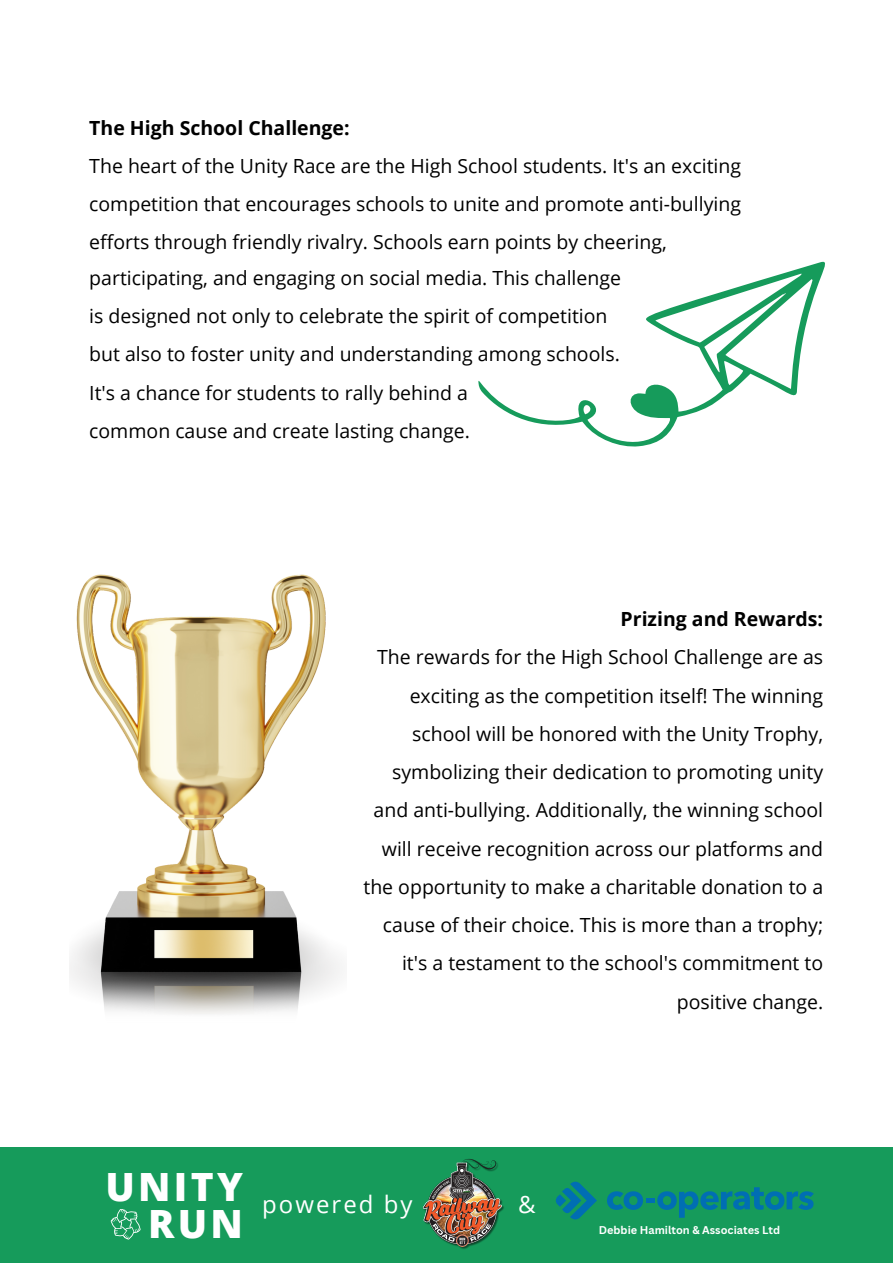
<style>
.page{position:relative;width:893px;height:1264px;background:#fff}
.page>*{position:absolute;margin:0;border:0;box-sizing:border-box;transform-origin:0 0}
.t1{font:800 38.85px "Open Sans";letter-spacing:.085em;color:#fff}
.t2{font:24px "Open Sans";letter-spacing:.085em;color:#fff}
.t3{font:19.5px/38.2px "Open Sans";color:#000}
.t4{font:700 19.5px "Open Sans";color:#000}
.t5{font:700 10.95px "Canva Sans";color:#fff}
</style>
<div class="page">
<div style="left:0;top:1147px;width:892px;height:115px;background:#169b5b"></div>
<svg style="left:111px;top:1209px;width:29px;height:30px"></svg>
<img style="left:422px;top:1158px;width:82px;height:91px">
<svg style="left:555px;top:1181px;width:42px;height:38px"></svg>
<svg style="left:607px;top:1187px;width:206px;height:30px"></svg>
<svg style="left:478px;top:261px;width:347px;height:186px"></svg>
<img style="left:69px;top:574px;width:271px;height:440px">
<p class="t4" style="left:89px;top:114px;width:262px">The High School Challenge:</p>
<p class="t3" style="left:89px;top:146px;width:653px;text-align:justify">The heart of the Unity Race are the High School students. It's an exciting competition that encourages schools to unite and promote anti-bullying efforts through friendly rivalry. Schools earn points by cheering,</p>
<p class="t3" style="left:89px;top:258px;width:533px">participating, and engaging on social media. This challenge is designed not only to celebrate the spirit of competition but also to foster unity and understanding among schools.</p>
<p class="t3" style="left:89px;top:373px;width:382px">It's a chance for students to rally behind a common cause and create lasting change.</p>
<p class="t4" style="left:620px;top:605px;width:204px">Prizing and Rewards:</p>
<p class="t3" style="left:363px;top:637px;width:461px;text-align:right">The rewards for the High School Challenge are as exciting as the competition itself! The winning school will be honored with the Unity Trophy, symbolizing their dedication to promoting unity and anti-bullying. Additionally, the winning school will receive recognition across our platforms and the opportunity to make a charitable donation to a cause of their choice. This is more than a trophy; it's a testament to the school's commitment to positive change.</p>
<p class="t1" style="left:105px;top:1159px;width:139px">UNITY</p>
<p class="t1" style="left:148px;top:1196px;width:96px">RUN</p>
<p class="t2" style="left:262px;top:1186px;width:152px">powered by</p>
<p class="t2" style="left:518px;top:1186px;width:19px">&amp;</p>
<p class="t5" style="left:598px;top:1222px;width:183px">Debbie Hamilton &amp; Associates Ltd</p>
</div>
